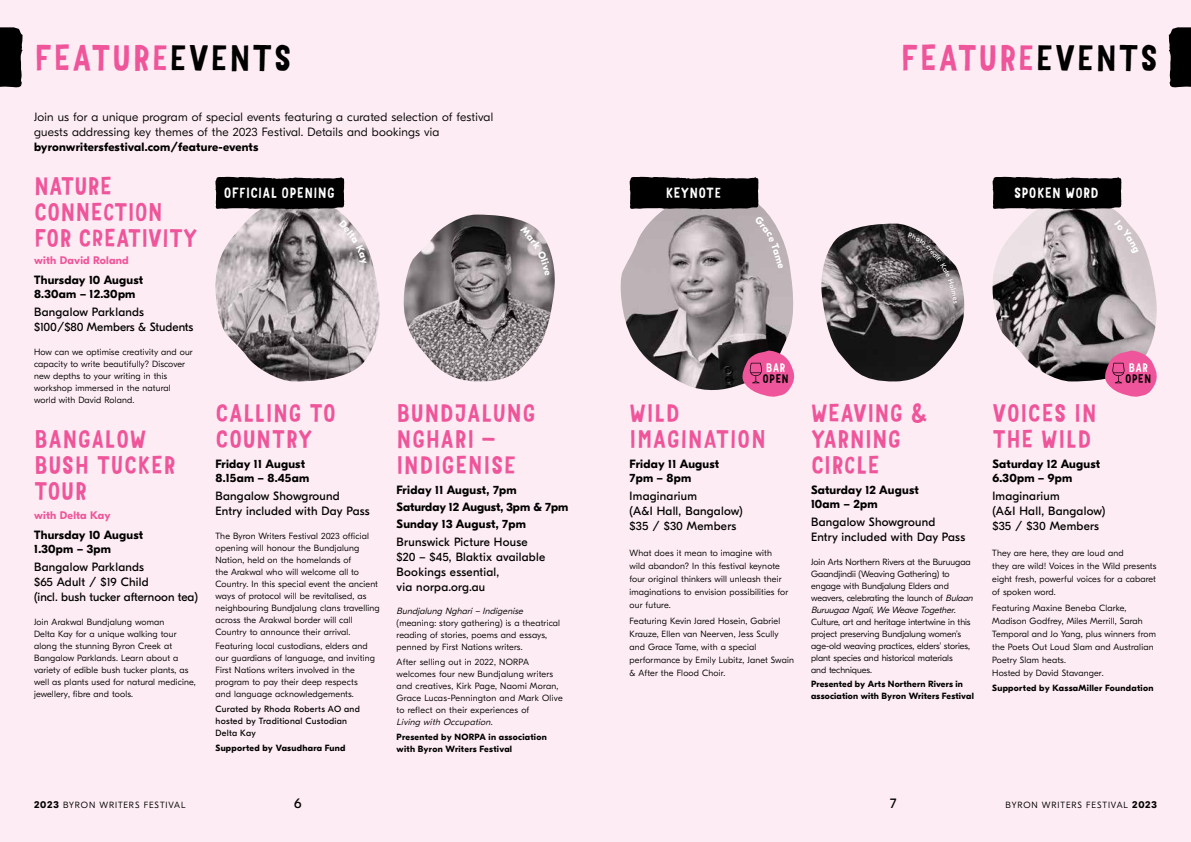
<style>
.page{position:relative;width:1191px;height:842px;background:#fff}
.page>*{position:absolute;margin:0;border:0;box-sizing:border-box;transform-origin:0 0}
.t1{font:35px "Mr Dodo";letter-spacing:.03em;color:#ef559a}
.t2{font:24px/26px "Mr Dodo";letter-spacing:.02em;color:#ef559a}
.t3{font:24px/26px "Mr Dodo";color:#ef559a}
.t4{font:14px "Mr Dodo";letter-spacing:.02em;color:#fff}
.t5{font:14px "GT Eesti Display";color:#000}
.t6{font:700 12px/14px "GT Eesti Display";letter-spacing:.02em;color:#000}
.t7{font:12px/15px "GT Eesti Display";letter-spacing:.02em;color:#000}
.t8{font:300 12px/15px "GT Eesti Display";letter-spacing:.02em;color:#000}
.t9{font:12px/15px "GT Eesti Display";color:#000}
.t10{font:11.7px "Mr Dodo";letter-spacing:.02em;color:#000}
.t11{font:11.7px "Mr Dodo";letter-spacing:.02em;color:#fff}
.t12{font:700 11px "GT Eesti Display";letter-spacing:.02em;color:#ef559a}
.t13{font:300 9px/12px "GT Eesti Display";letter-spacing:.02em;color:#000}
.t14{font:300 9px/12px "GT Eesti Display";color:#000}
.t15{font:700 9px/12px "GT Eesti Display";letter-spacing:.025em;color:#000}
.t16{font:9px/12px "GT Eesti Display";letter-spacing:.03em;color:#000}
.t17{font:300 9px "GT Eesti Display";letter-spacing:.095em;color:#000}
.t18{font:italic 300 9px "GT Eesti Display";color:#000}
.s1{color:#000}
.s2{font-style:italic}
.s3{font-weight:700;font-size:10px}
</style>
<div class="page">
<div style="left:0;top:0;width:596px;height:842px;background:#fdecf3"></div>
<div style="left:595px;top:0;width:596px;height:842px;background:#fdecf3"></div>
<svg style="left:0;top:27px;width:23px;height:61px"></svg>
<svg style="left:1168px;top:27px;width:23px;height:61px"></svg>
<img style="left:821px;top:224px;width:144px;height:158px">
<img style="left:215px;top:200px;width:165px;height:181px">
<img style="left:403px;top:215px;width:152px;height:167px">
<img style="left:620px;top:194px;width:174px;height:197px">
<img style="left:992px;top:200px;width:165px;height:181px">
<svg style="left:992px;top:177px;width:129px;height:32px;background:#0c0b0c"></svg>
<svg style="left:215px;top:177px;width:129px;height:32px;background:#0c0b0b"></svg>
<svg style="left:629px;top:177px;width:129px;height:32px;background:#0c0b0b"></svg>
<svg style="left:741px;top:350px;width:54px;height:47px"></svg>
<svg style="left:1103px;top:350px;width:54px;height:47px"></svg>
<svg style="left:520px;top:226px;width:30px;height:50px"></svg>
<svg style="left:1114px;top:219px;width:24px;height:35px"></svg>
<svg style="left:339px;top:220px;width:28px;height:45px"></svg>
<svg style="left:754px;top:215px;width:29px;height:54px;background:#c2b6ba"></svg>
<svg style="left:908px;top:232px;width:49px;height:71px"></svg>
<h1 class="t1" style="left:34px;top:36px;width:259px">FEATURE<span class="s1">EVENTS</span></h1>
<h1 class="t1" style="left:900px;top:36px;width:259px">FEATURE<span class="s1">EVENTS</span></h1>
<h3 class="t8" style="left:34px;top:109px;width:460px">Join us for a unique program of special events featuring a curated selection of festival guests addressing key themes of the 2023 Festival. Details and bookings via</h3>
<h3 class="t6" style="left:34px;top:140px;width:226px">byronwritersfestival.com/feature-events</h3>
<h2 class="t3" style="left:34px;top:173px;width:165px">NATURE<br>CONNECTION<br>FOR CREATIVITY</h2>
<p class="t12" style="left:34px;top:255px;width:96px">with David Roland</p>
<h3 class="t6" style="left:34px;top:273px;width:111px">Thursday 10 August<br>8.30am – 12.30pm</h3>
<h3 class="t9" style="left:34px;top:305px;width:161px">Bangalow Parklands $100/$80 Members &amp; Students</h3>
<p class="t13" style="left:34px;top:346px;width:160px">How can we optimise creativity and our capacity to write beautifully? Discover new depths to your writing in this workshop immersed in the natural world with David Roland.</p>
<h2 class="t2" style="left:34px;top:426px;width:143px">BANGALOW<br>BUSH TUCKER<br>TOUR</h2>
<p class="t12" style="left:34px;top:509px;width:78px">with Delta Kay</p>
<h3 class="t6" style="left:34px;top:528px;width:111px">Thursday 10 August<br>1.30pm – 3pm</h3>
<h3 class="t9" style="left:34px;top:560px;width:165px">Bangalow Parklands<br>$65 Adult / $19 Child<br>(incl. bush tucker afternoon tea)</h3>
<p class="t13" style="left:34px;top:616px;width:163px">Join Arakwal Bundjalung woman<br>Delta Kay for a unique walking tour along the stunning Byron Creek at Bangalow Parklands. Learn about a variety of edible bush tucker plants, as well as plants used for natural medicine, jewellery, fibre and tools.</p>
<h3 class="t4" style="left:224px;top:184px;width:112px">OFFICIAL OPENING</h3>
<h3 class="t4" style="left:665px;top:184px;width:57px">KEYNOTE</h3>
<h3 class="t4" style="left:1014px;top:184px;width:86px">SPOKEN WORD</h3>
<p class="t11" style="left:766px;top:361px;width:21px">BAR</p>
<p class="t10" style="left:762px;top:372px;width:28px">OPEN</p>
<p class="t11" style="left:1128px;top:361px;width:21px">BAR</p>
<p class="t10" style="left:1125px;top:372px;width:28px">OPEN</p>
<h2 class="t2" style="left:215px;top:401px;width:122px">CALLING TO<br>COUNTRY</h2>
<h3 class="t6" style="left:215px;top:457px;width:95px">Friday 11 August<br>8.15am – 8.45am</h3>
<h3 class="t7" style="left:215px;top:489px;width:156px">Bangalow Showground<br>Entry included with Day Pass</h3>
<p class="t13" style="left:215px;top:530px;width:166px">The Byron Writers Festival 2023 official opening will honour the Bundjalung Nation, held on the homelands of<br>the Arakwal who will welcome all to Country. In this special event the ancient ways of protocol will be revitalised, as neighbouring Bundjalung clans travelling across the Arakwal border will call Country to announce their arrival.</p>
<p class="t13" style="left:215px;top:640px;width:161px">Featuring local custodians, elders and our guardians of language, and inviting First Nations writers involved in the program to pay their deep respects and language acknowledgements.</p>
<p class="t16" style="left:215px;top:703px;width:146px">Curated by Rhoda Roberts AO and hosted by Traditional Custodian<br>Delta Kay</p>
<p class="t15" style="left:215px;top:742px;width:132px">Supported by Vasudhara Fund</p>
<h2 class="t2" style="left:396px;top:401px;width:140px">BUNDJALUNG<br>NGHARI –<br>INDIGENISE</h2>
<h3 class="t6" style="left:396px;top:482px;width:173px;line-height:16.8px">Friday 11 August, 7pm<br>Saturday 12 August, 3pm &amp; 7pm<br>Sunday 13 August, 7pm</h3>
<h3 class="t7" style="left:396px;top:534px;width:150px">Brunswick Picture House $20 – $45, Blaktix available<br>Bookings essential,<br>via norpa.org.au</h3>
<p class="t18" style="left:396px;top:606px;width:130px">Bundjalung Nghari – Indigenise</p>
<p class="t13" style="left:396px;top:617px;width:165px">(meaning: story gathering) is a theatrical reading of stories, poems and essays, penned by First Nations writers.</p>
<p class="t13" style="left:396px;top:656px;width:168px">After selling out in 2022, NORPA welcomes four new Bundjalung writers and creatives, Kirk Page, Naomi Moran, Grace Lucas-Pennington and Mark Olive to reflect on their experiences of<br><span class="s2">Living with Occupation</span>.</p>
<p class="t15" style="left:396px;top:731px;width:152px">Presented by NORPA in association with Byron Writers Festival</p>
<h2 class="t2" style="left:629px;top:401px;width:138px">WILD<br>IMAGINATION</h2>
<h3 class="t6" style="left:629px;top:457px;width:91px">Friday 11 August<br>7pm – 8pm</h3>
<h3 class="t7" style="left:629px;top:489px;width:115px">Imaginarium<br>(A&amp;I Hall, Bangalow) $35 / $30 Members</h3>
<p class="t13" style="left:629px;top:547px;width:160px;line-height:13px">What does it mean to imagine with wild abandon? In this festival keynote four original thinkers will unleash their imaginations to envision possibilities for our future.</p>
<p class="t13" style="left:629px;top:615px;width:166px;line-height:13px">Featuring Kevin Jared Hosein, Gabriel Krauze, Ellen van Neerven, Jess Scully and Grace Tame, with a special performance by Emily Lubitz, Janet Swain &amp; After the Flood Choir.</p>
<h2 class="t2" style="left:811px;top:401px;width:118px">WEAVING &amp;<br>YARNING<br>CIRCLE</h2>
<h3 class="t6" style="left:811px;top:483px;width:109px">Saturday 12 August<br>10am – 2pm</h3>
<h3 class="t7" style="left:811px;top:515px;width:156px">Bangalow Showground<br>Entry included with Day Pass</h3>
<p class="t14" style="left:811px;top:556px;width:165px">Join Arts Northern Rivers at the Buruugaa Gaandjindii (Weaving Gathering) to engage with Bundjalung Elders and weavers, celebrating the launch of <span class="s2">Bulaan Buruugaa Ngali,We Weave Together</span>.<br>Culture, art and heritage intertwine in this project preserving Bundjalung women’s age-old weaving practices, elders’ stories, plant species and historical materials<br>and techniques.</p>
<p class="t15" style="left:811px;top:678px;width:164px">Presented by Arts Northern Rivers in association with Byron Writers Festival</p>
<h2 class="t2" style="left:992px;top:401px;width:106px">VOICES IN<br>THE WILD</h2>
<h3 class="t6" style="left:992px;top:457px;width:109px">Saturday 12 August<br>6.30pm – 9pm</h3>
<h3 class="t7" style="left:992px;top:489px;width:115px">Imaginarium<br>(A&amp;I Hall, Bangalow) $35 / $30 Members</h3>
<p class="t13" style="left:992px;top:547px;width:166px;line-height:13px">They are here, they are loud and<br>they are wild! Voices in the Wild presents eight fresh, powerful voices for a cabaret of spoken word.</p>
<p class="t13" style="left:992px;top:602px;width:165px;line-height:13px">Featuring Maxine Beneba Clarke,<br>Madison Godfrey, Miles Merrill, Sarah<br>Temporal and Jo Yang, plus winners from the Poets Out Loud Slam and Australian<br>Poetry Slam heats.<br>Hosted by David Stavanger.</p>
<p class="t15" style="left:992px;top:682px;width:163px">Supported by KassaMiller Foundation</p>
<p class="t17" style="left:34px;top:800px;width:153px"><span class="s3">2023</span> BYRON WRITERS FESTIVAL</p>
<h3 class="t5" style="left:294px;top:795px;width:9px">6</h3>
<h3 class="t5" style="left:890px;top:795px;width:8px">7</h3>
<p class="t17" style="left:1005px;top:800px;width:153px">BYRON WRITERS FESTIVAL <span class="s3">2023</span></p>
</div>
